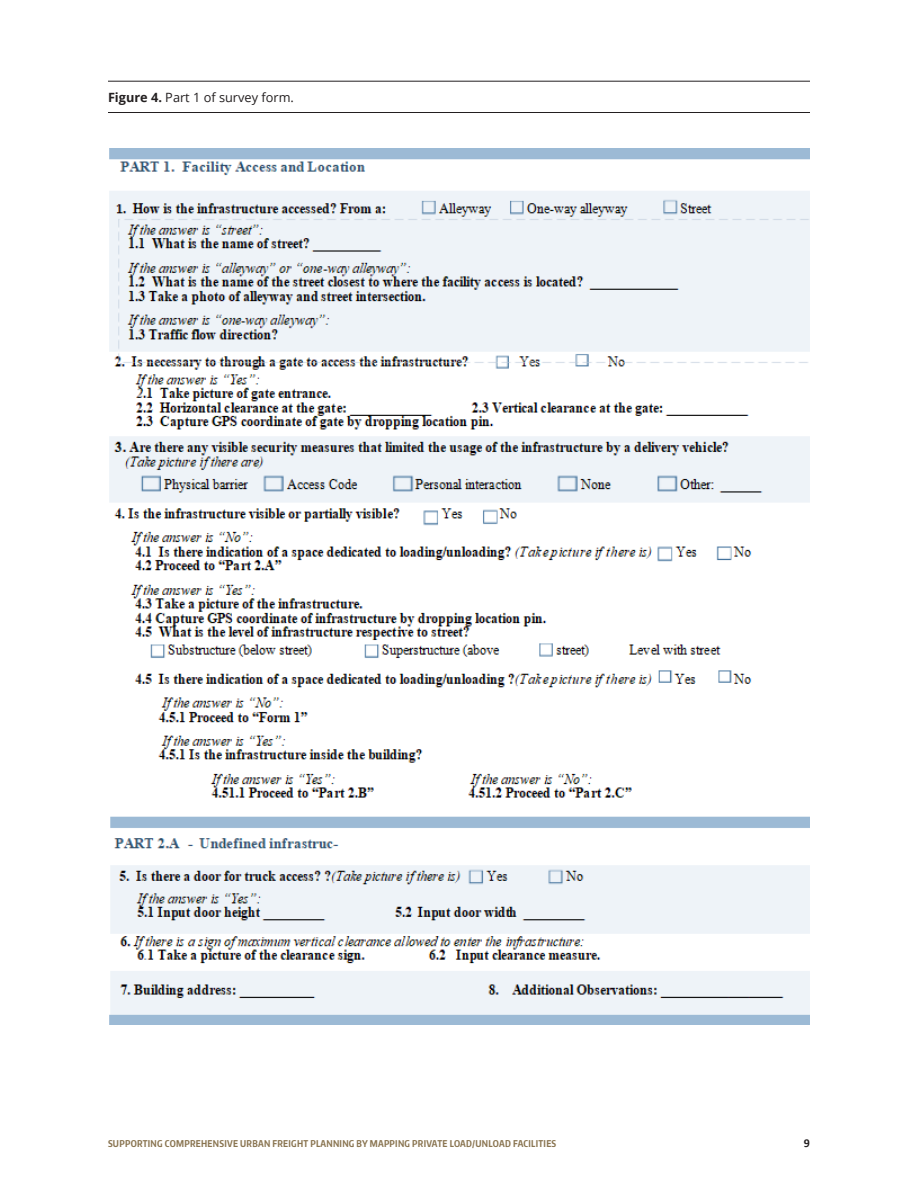
<style>
.page{position:relative;width:918px;height:1188px;background:#fff}
.page>*{position:absolute;margin:0;border:0;box-sizing:border-box;transform-origin:0 0}
.Figures___Tables_hea{font:12.75px "Open Sans";color:#231f20}
.t1{font:700 12px "Calibri";color:#231f20}
.t2{font:700 9.3px "Encode Sans Compressed";letter-spacing:.03em;color:#897450}
.s1{font-weight:700}
</style>
<div class="page">
<hr style="left:108px;top:81px;width:702px;height:1px;background:#231f20">
<hr style="left:108px;top:112px;width:702px;height:1px;background:#231f20">
<img style="left:109px;top:148px;width:701px;height:877px">
<p class="Figures___Tables_hea" style="left:108px;top:88px;width:187px"><span class="s1">Figure 4.</span> Part 1 of survey form.</p>
<p class="t2" style="left:108px;top:1137px;width:450px">SUPPORTING COMPREHENSIVE URBAN FREIGHT PLANNING BY MAPPING PRIVATE LOAD/UNLOAD FACILITIES</p>
<p class="t1" style="left:804px;top:1135px;width:8px">9</p>
</div>
